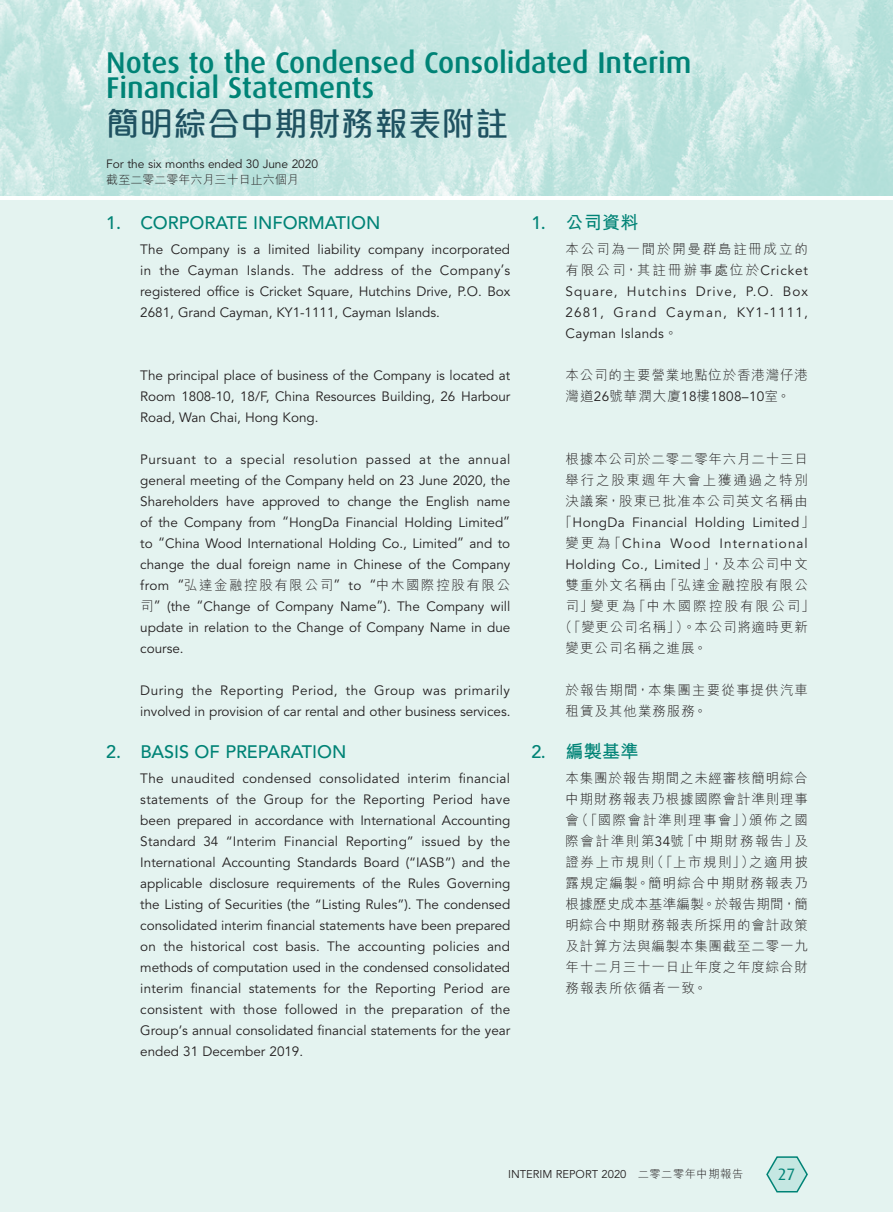
<style>
.page{position:relative;width:893px;height:1212px;background:#fff}
.page>*{position:absolute;margin:0;border:0;box-sizing:border-box;transform-origin:0 0}
.t1{font:500 33px "M Elle HK";letter-spacing:.015em;color:#1f5261}
.t2{font:500 30px "Dax";letter-spacing:-.005em;color:#008376}
.Heading_1{font:500 18px "Avenir LT Std";color:#008376}
.C_Heading_1{font:700 18px "M Hei HK";letter-spacing:.02em;color:#008376}
.Body_Text{font:16.5px "Dax";color:#008376}
.Body_Text-2{font:13.5px/21px "Avenir LT Std";color:#231f20;text-align:justify}
.C_Body_Text{font:300 13.5px/21px "M Hei HK";letter-spacing:.075em;color:#231f20}
.C_Body_Text-2{font:13.5px/21px "Avenir LT Std";letter-spacing:.025em;color:#231f20;text-align:justify}
.C_Body_Text-3{font:13.5px "Avenir LT Std";letter-spacing:.075em;color:#231f20}
.C_Body_Text-4{font:300 13.5px "M Hei HK";letter-spacing:.155em;color:#231f20}
.C_Body_Text-5{font:300 13.5px "M Hei HK";letter-spacing:.13em;color:#231f20}
.t3{font:12px "Avenir LT Std";letter-spacing:-.005em;color:#231f20}
.t4{font:300 12px "M Hei HK";letter-spacing:.005em;color:#231f20}
.t5{font:11.25px "Avenir LT Std";color:#231f20}
.s1{font-family:"M Hei HK";font-weight:300}
.s2{font-family:"Avenir LT Std";font-weight:500}
.s3{font-family:"Avenir LT Std";font-weight:400}
</style>
<div class="page">
<div style="left:0;top:200px;width:893px;height:1012px;background:#e4f3f0"></div>
<img style="left:0;top:0;width:893px;height:195px">
<svg style="left:766px;top:1156px;width:42px;height:37px"></svg>
<p class="t2" style="left:106px;top:45px;width:587px">Notes to the Condensed Consolidated Interim</p>
<p class="t2" style="left:106px;top:71px;width:269px">Financial Statements</p>
<p class="t1" style="left:106px;top:107px;width:404px">簡明綜合中期財務報表附註</p>
<p class="t3" style="left:106px;top:157px;width:213px">For the six months ended 30 June 2020</p>
<p class="t4" style="left:106px;top:174px;width:194px">截至二零二零年六月三十日止六個月</p>
<p class="Heading_1" style="left:106px;top:212px;width:276px">1. CORPORATE INFORMATION</p>
<p class="Body_Text-2" style="left:140px;top:239px;width:372px">The Company is a limited liability company incorporated in the Cayman Islands. The address of the Company’s registered office is Cricket Square, Hutchins Drive, P.O. Box 2681, Grand Cayman, KY1-1111, Cayman Islands.</p>
<p class="Body_Text-2" style="left:140px;top:365px;width:372px">The principal place of business of the Company is located at Room 1808-10, 18/F, China Resources Building, 26 Harbour Road, Wan Chai, Hong Kong.</p>
<p class="Body_Text-2" style="left:140px;top:449px;width:372px">Pursuant to a special resolution passed at the annual general meeting of the Company held on 23 June 2020, the Shareholders have approved to change the English name of the Company from “HongDa Financial Holding Limited” to “China Wood International Holding Co., Limited” and to change the dual foreign name in Chinese of the Company from “<span class="s1">弘達金融控股有限公司</span>” to “<span class="s1">中木國際控股有限公司</span>” (the “Change of Company Name”). The Company will update in relation to the Change of Company Name in due course.</p>
<p class="Body_Text-2" style="left:140px;top:680px;width:372px">During the Reporting Period, the Group was primarily involved in provision of car rental and other business services.</p>
<p class="Heading_1" style="left:106px;top:741px;width:242px">2. BASIS OF PREPARATION</p>
<p class="Body_Text-2" style="left:140px;top:768px;width:372px">The unaudited condensed consolidated interim financial statements of the Group for the Reporting Period have been prepared in accordance with International Accounting Standard 34 “Interim Financial Reporting” issued by the International Accounting Standards Board (“IASB”) and the applicable disclosure requirements of the Rules Governing the Listing of Securities (the “Listing Rules”). The condensed consolidated interim financial statements have been prepared on the historical cost basis. The accounting policies and methods of computation used in the condensed consolidated interim financial statements for the Reporting Period are consistent with those followed in the preparation of the Group’s annual consolidated financial statements for the year ended 31 December 2019.</p>
<p class="C_Heading_1" style="left:531px;top:209px;width:108px"><span class="s2">1.</span> 公司資料</p>
<p class="C_Body_Text-2" style="left:566px;top:239px;width:244px"><span class="s1">本公司為一間於開曼群島註冊成立的有限公司，其註冊辦事處位於</span>Cricket Square, Hutchins Drive, P.O. Box 2681, Grand Cayman, KY1-1111, Cayman Islands<span class="s1">。</span></p>
<p class="C_Body_Text" style="left:566px;top:364px;width:244px">本公司的主要營業地點位於香港灣仔港灣道<span class="s3">26</span>號華潤大廈<span class="s3">18</span>樓<span class="s3">1808–10</span>室。</p>
<p class="C_Body_Text" style="left:566px;top:448px;width:244px">根據本公司於二零二零年六月二十三日</p>
<p class="C_Body_Text-5" style="left:566px;top:473px;width:244px">舉行之股東週年大會上獲通過之特別</p>
<p class="C_Body_Text" style="left:566px;top:490px;width:244px">決議案，股東已批准本公司英文名稱由</p>
<p class="C_Body_Text-2" style="left:559px;top:512px;width:257px"><span class="s1">「</span>HongDa Financial Holding Limited<span class="s1">」</span></p>
<p class="C_Body_Text-3" style="left:566px;top:536px;width:244px"><span class="s1">變更為「</span>China Wood International</p>
<p class="C_Body_Text-2" style="left:566px;top:554px;width:244px">Holding Co., Limited<span class="s1">」，及本公司中文</span></p>
<p class="C_Body_Text" style="left:566px;top:574px;width:244px">雙重外文名稱由「弘達金融控股有限公</p>
<p class="C_Body_Text-4" style="left:566px;top:599px;width:251px">司」變更為「中木國際控股有限公司」</p>
<p class="C_Body_Text" style="left:559px;top:616px;width:251px">（「變更公司名稱」）。本公司將適時更新</p>
<p class="C_Body_Text" style="left:566px;top:637px;width:143px">變更公司名稱之進展。</p>
<p class="C_Body_Text" style="left:566px;top:679px;width:244px">於報告期間，本集團主要從事提供汽車租賃及其他業務服務。</p>
<p class="C_Heading_1" style="left:531px;top:738px;width:108px"><span class="s2">2.</span> 編製基準</p>
<p class="C_Body_Text" style="left:566px;top:768px;width:244px;text-align:justify">本集團於報告期間之未經審核簡明綜合中期財務報表乃根據國際會計準則理事會（「國際會計準則理事會」）頒佈之國際會計準則第<span class="s3">34</span>號「中期財務報告」及證券上市規則（「上市規則」）之適用披露規定編製。簡明綜合中期財務報表乃根據歷史成本基準編製。於報告期間，簡明綜合中期財務報表所採用的會計政策及計算方法與編製本集團截至二零一九年十二月三十一日止年度之年度綜合財務報表所依循者一致。</p>
<p class="t5" style="left:508px;top:1167px;width:237px">INTERIM REPORT 2020 <span class="s1">二零二零年中期報告</span></p>
<p class="Body_Text" style="left:778px;top:1165px;width:19px">27</p>
</div>
